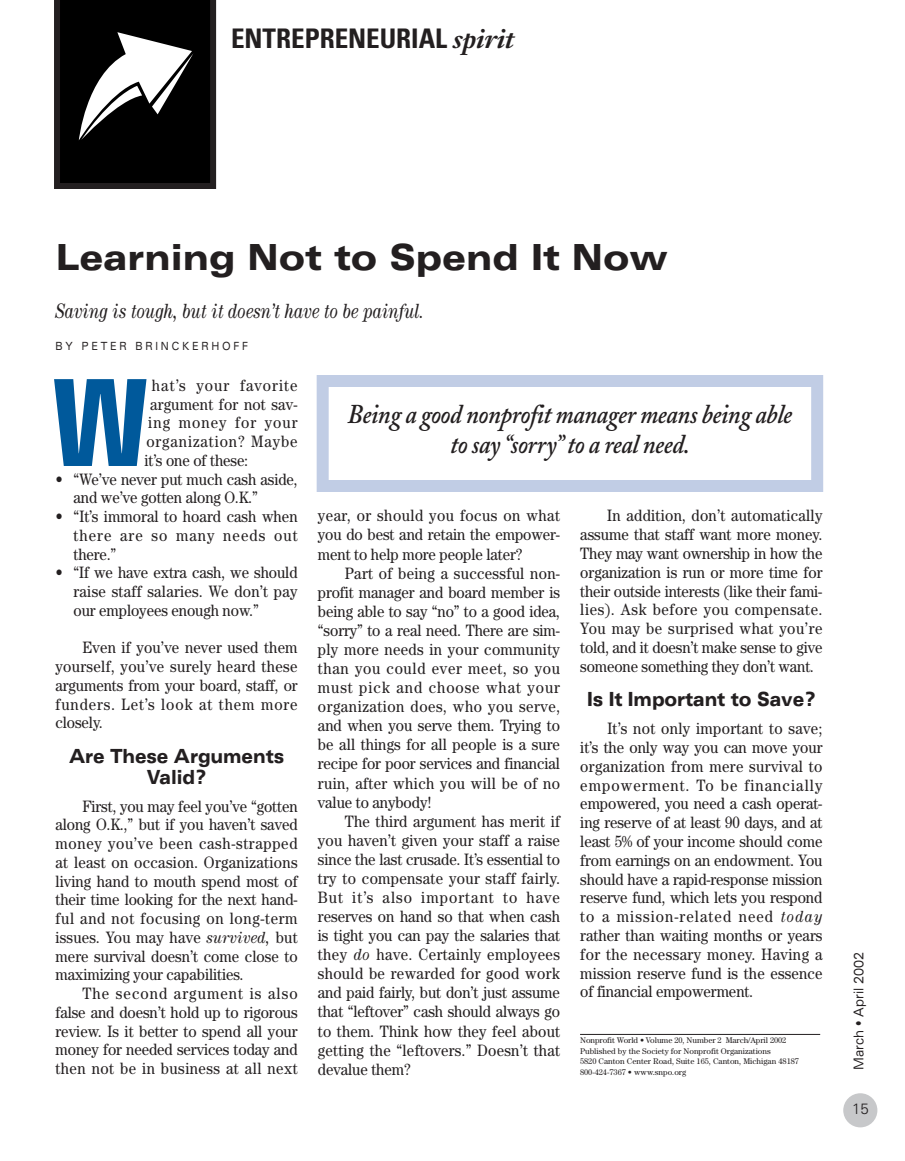
<style>
.page{position:relative;width:905px;height:1161px;background:#fff}
.page>*{position:absolute;margin:0;border:0;box-sizing:border-box;transform-origin:0 0}
.t1{font:700 condensed 120px "Eurostile";color:#00599b}
.t2{font:900 expanded 36px "Univers";color:#231f20;scale:.9 1}
.t3{font:italic 600 27px/30px "Adobe Caslon";letter-spacing:-.015em;color:#231f20;text-align:center;scale:.9 1}
.t4{font:700 condensed 27px "Univers";color:#231f20}
.t5{font:italic 21px "Century";color:#231f20;scale:.8 1}
.t6{font:900 expanded 19.5px/21px "Univers";letter-spacing:-.01em;color:#231f20;text-align:center;scale:.8 1}
.t7{font:16.5px/18.8px "Century";letter-spacing:-.005em;color:#231f20;text-align:justify;scale:.9 1}
.t8{font:16.5px "Century";letter-spacing:.07em;color:#231f20;scale:.9 1}
.t9{font:16.5px "Century";letter-spacing:.06em;color:#231f20;scale:.9 1}
.t10{font:300 15px "Univers";color:#231f20}
.t11{font:expanded 13.5px "Univers";color:#231f20;scale:.8 1}
.t12{font:expanded 11.25px "Univers";letter-spacing:.295em;color:#231f20;scale:.8 1}
.t13{font:8.25px/10.5px "Century";color:#231f20}
.s1{font-family:"Janson Text";font-style:italic;font-stretch:normal}
.s2{font-style:italic}
</style>
<div class="page">
<div style="left:843px;top:1093px;width:34px;height:34px;background:#c7c8ca;border-radius:50%"></div>
<svg style="left:54px;top:0;width:162px;height:189px;background:#2b2a2a"></svg>
<div style="left:316px;top:375px;width:507px;height:117px;border:12px solid #c1cde5"></div>
<hr style="left:580px;top:1034px;width:240px;height:1px;background:#231f20">
<h3 class="t4" style="left:231px;top:29px;width:284px">ENTREPRENEURIAL <span class="s1">spirit</span></h3>
<h2 class="t2" style="left:56px;top:244px;width:682px">Learning Not to Spend It Now</h2>
<p class="t5" style="left:56px;top:304px;width:462px">Saving is tough, but it doesn’t have to be painful.</p>
<p class="t12" style="left:56px;top:342px;width:242px">BY PETER BRINCKERHOFF</p>
<p class="t8" style="left:152px;top:379px;width:163px">hat’s your favorite</p>
<p class="t7" style="left:150px;top:396px;width:165px">argument for not sav-</p>
<p class="t8" style="left:148px;top:417px;width:167px">ing money for your</p>
<p class="t9" style="left:146px;top:436px;width:169px">organization? Maybe</p>
<p class="t7" style="left:145px;top:452px;width:116px">it’s one of these:</p>
<p class="t7" style="left:73px;top:471px;width:250px;text-indent:-18px">• “We’ve never put much cash aside, and we’ve gotten along O.K.”</p>
<p class="t7" style="left:73px;top:509px;width:250px;text-indent:-18px">• “It’s immoral to hoard cash when there are so many needs out there.”</p>
<p class="t7" style="left:73px;top:565px;width:250px;text-indent:-18px">• “If we have extra cash, we should raise staff salaries. We don’t pay our employees enough now.”</p>
<p class="t7" style="left:55px;top:640px;width:270px;text-indent:27px">Even if you’ve never used them yourself, you’ve surely heard these arguments from your board, staff, or funders. Let’s look at them more closely.</p>
<p class="t6" style="left:69px;top:747px;width:270px">Are These Arguments<br>Valid?</p>
<p class="t7" style="left:55px;top:798px;width:270px;text-indent:27px">First, you may feel you’ve “gotten along O.K.,” but if you haven’t saved money you’ve been cash-strapped at least on occasion. Organizations living hand to mouth spend most of their time looking for the next hand&shy;ful and not focusing on long-term issues. You may have <span class="s2">survived,</span> but mere survival doesn’t come close to maximizing your capabilities.</p>
<p class="t7" style="left:55px;top:986px;width:270px;text-indent:27px">The second argument is also false and doesn’t hold up to rigorous review. Is it better to spend all your money for needed services today and then not be in business at all next</p>
<h1 class="t1" style="left:52px;top:379px;width:97px">W</h1>
<h3 class="t3" style="left:347px;top:402px;width:495px">Being a good nonprofit manager means being able to say “sorry” to a real need.</h3>
<p class="t7" style="left:318px;top:508px;width:270px">year, or should you focus on what you do best and retain the empower&shy;ment to help more people later?</p>
<p class="t7" style="left:318px;top:565px;width:270px;text-indent:27px">Part of being a successful non&shy;profit manager and board member is being able to say “no” to a good idea, “sorry” to a real need. There are sim&shy;ply more needs in your community than you could ever meet, so you must pick and choose what your organization does, who you serve, and when you serve them. Trying to be all things for all people is a sure recipe for poor services and financial ruin, after which you will be of no value to anybody!</p>
<p class="t7" style="left:318px;top:813px;width:270px;text-indent:27px">The third argument has merit if you haven’t given your staff a raise since the last crusade. It’s essential to try to compensate your staff fairly.<br>But it’s also important to have reserves on hand so that when cash is tight you can pay the salaries that they <span class="s2">do</span> have. Certainly employees should be rewarded for good work and paid fairly, but don’t just assume that “leftover” cash should always go to them. Think how they feel about getting the “leftovers.” Doesn’t that devalue them?</p>
<p class="t7" style="left:580px;top:508px;width:270px;text-indent:27px">In addition, don’t automatically assume that staff want more money.<br>They may want ownership in how the organization is run or more time for their outside interests (like their fami&shy;lies). Ask before you compensate.<br>You may be surprised what you’re told, and it doesn’t make sense to give someone something they don’t want.</p>
<p class="t6" style="left:587px;top:691px;width:287px">Is It Important to Save?</p>
<p class="t7" style="left:580px;top:721px;width:270px;text-indent:27px">It’s not only important to save; it’s the only way you can move your organization from mere survival to empowerment. To be financially empowered, you need a cash operat&shy;ing reserve of at least 90 days, and at least 5% of your income should come from earnings on an endowment. You should have a rapid-response mission reserve fund, which lets you respond to a mission-related need <span class="s2">today </span>rather than waiting months or years for the necessary money. Having a mission reserve fund is the essence of financial empowerment.</p>
<p class="t13" style="left:580px;top:1036px;width:220px">Nonprofit World • Volume 20, Number 2 March/April 2002<br>Published by the Society for Nonprofit Organizations<br>5820 Canton Center Road, Suite 165, Canton, Michigan 48187<br>800-424-7367 • www.snpo.org</p>
<p class="t11" style="left:853px;top:1070px;width:149px;rotate:-90deg">March • April 2002</p>
<p class="t10" style="left:852px;top:1103px;width:18px">15</p>
</div>
